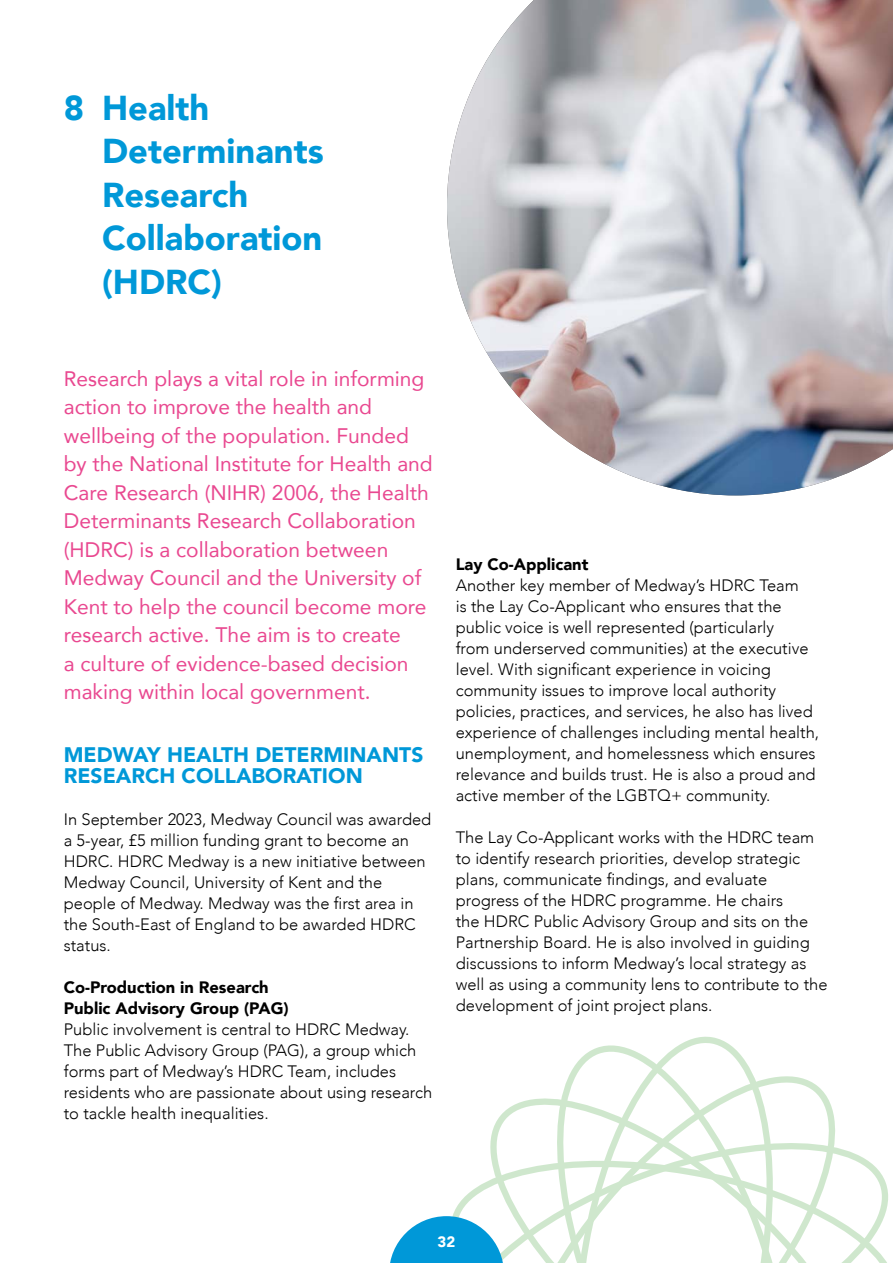
<style>
.page{position:relative;width:893px;height:1263px;background:#fff}
.page>*{position:absolute;margin:0;border:0;box-sizing:border-box;transform-origin:0 0}
.t1{font:900 34.5px/43.5px "Avenir";color:#0098d8}
.t2{font:21px/28.5px "Avenir";color:#e94890}
.t3{font:900 21px/21px "Avenir";color:#0098d8}
.t4{font:300 16.5px/21px "Avenir";color:#000}
.t5{font:900 16.5px/21px "Avenir";color:#000}
.t6{font:900 15px "Avenir";color:#fff}
</style>
<div class="page">
<svg style="left:568px;top:1036px;width:236px;height:43px"></svg>
<svg style="left:462px;top:1079px;width:423px;height:184px"></svg>
<img style="left:447px;top:0;width:446px;height:495px">
<svg style="left:390px;top:1216px;width:114px;height:47px"></svg>
<h1 class="t1" style="left:102px;top:85px;width:223px;text-indent:-38px">8 Health<br>Determinants<br>Research<br>Collaboration (HDRC)</h1>
<p class="t2" style="left:64px;top:363px;width:370px">Research plays a vital role in informing action to improve the health and wellbeing of the population. Funded by the National Institute for Health and Care Research (NIHR) 2006, the Health Determinants Research Collaboration (HDRC) is a collaboration between Medway Council and the University of Kent to help the council become more research active. The aim is to create<br>a culture of evidence-based decision making within local government.</p>
<p class="t3" style="left:64px;top:744px;width:361px">MEDWAY HEALTH DETERMINANTS<br>RESEARCH COLLABORATION</p>
<p class="t4" style="left:64px;top:809px;width:369px">In September 2023, Medway Council was awarded a 5-year, £5 million funding grant to become an HDRC. HDRC Medway is a new initiative between Medway Council, University of Kent and the people of Medway. Medway was the first area in the South-East of England to be awarded HDRC status.</p>
<p class="t5" style="left:64px;top:976px;width:226px">Co-Production in Research<br>Public Advisory Group (PAG)</p>
<p class="t4" style="left:64px;top:1019px;width:370px">Public involvement is central to HDRC Medway.<br>The Public Advisory Group (PAG), a group which forms part of Medway’s HDRC Team, includes residents who are passionate about using research to tackle health inequalities.</p>
<p class="t5" style="left:456px;top:553px;width:134px">Lay Co-Applicant</p>
<p class="t4" style="left:456px;top:575px;width:365px">Another key member of Medway’s HDRC Team<br>is the Lay Co-Applicant who ensures that the public voice is well represented (particularly<br>from underserved communities) at the executive level. With significant experience in voicing community issues to improve local authority policies, practices, and services, he also has lived experience of challenges including mental health, unemployment, and homelessness which ensures relevance and builds trust. He is also a proud and active member of the LGBTQ+ community.</p>
<p class="t4" style="left:456px;top:827px;width:373px">The Lay Co-Applicant works with the HDRC team to identify research priorities, develop strategic plans, communicate findings, and evaluate progress of the HDRC programme. He chairs<br>the HDRC Public Advisory Group and sits on the Partnership Board. He is also involved in guiding discussions to inform Medway’s local strategy as well as using a community lens to contribute to the development of joint project plans.</p>
<p class="t6" style="left:438px;top:1229px;width:19px">32</p>
</div>
